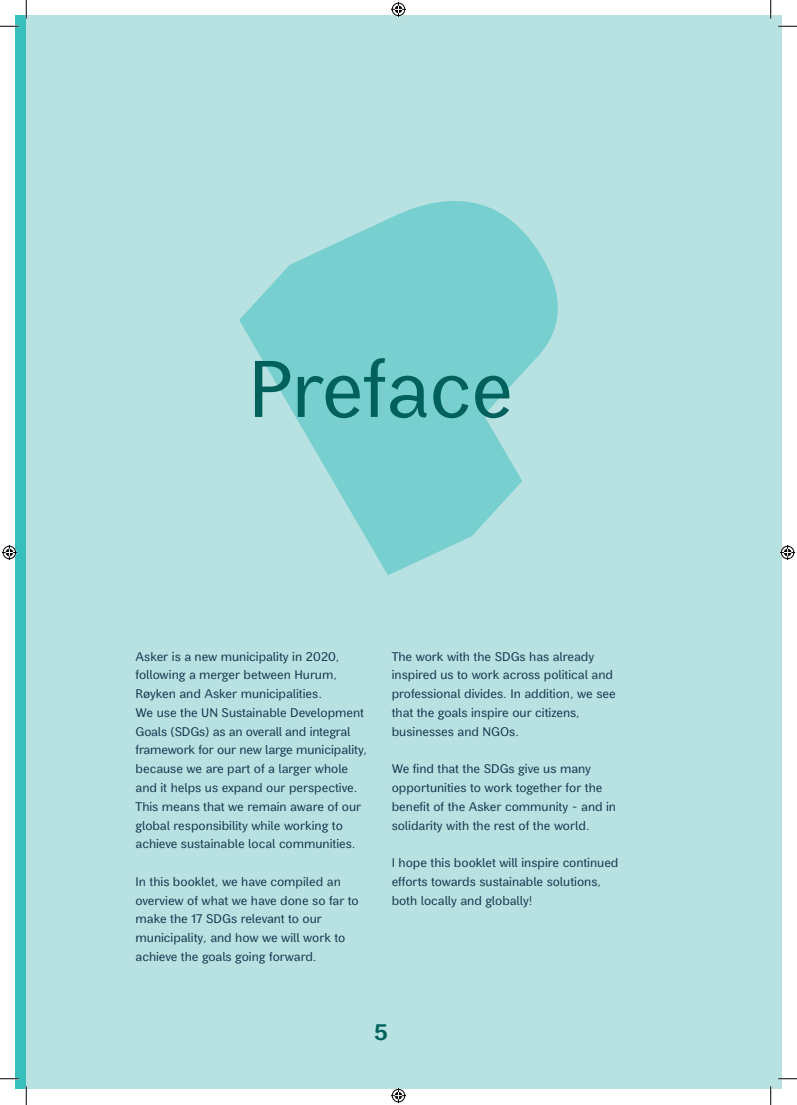
<style>
.page{position:relative;width:797px;height:1105px;background:#fff}
.page>*{position:absolute;margin:0;border:0;box-sizing:border-box;transform-origin:0 0}
.t1{font:80px "Asker Sans";letter-spacing:-.01em;color:#00615c}
.t2{font:700 22.5px "Asker Sans";color:#00615c}
.t3{font:12.5px/18.8px "Asker Sans";color:#12354d}
</style>
<div class="page">
<div style="left:26px;top:16px;width:755px;height:1073px;background:#b8e1e1"></div>
<div style="left:16px;top:16px;width:10px;height:1073px;background:#36bfbd"></div>
<svg style="left:239px;top:201px;width:319px;height:374px;fill:#77d0cf"></svg>
<svg style="left:0;top:25px;width:19px;height:2px"></svg>
<svg style="left:778px;top:25px;width:19px;height:2px"></svg>
<svg style="left:0;top:1078px;width:19px;height:1px"></svg>
<svg style="left:778px;top:1078px;width:19px;height:1px"></svg>
<svg style="left:25px;top:0;width:2px;height:19px"></svg>
<svg style="left:25px;top:1086px;width:2px;height:19px"></svg>
<svg style="left:770px;top:0;width:1px;height:19px"></svg>
<svg style="left:770px;top:1086px;width:1px;height:19px"></svg>
<svg style="left:391px;top:2px;width:15px;height:15px"></svg>
<svg style="left:391px;top:1088px;width:15px;height:15px"></svg>
<svg style="left:2px;top:545px;width:15px;height:15px"></svg>
<svg style="left:780px;top:545px;width:15px;height:15px"></svg>
<h1 class="t1" style="left:248px;top:340px;width:267px">Preface</h1>
<p class="t3" style="left:136px;top:647px;width:233px">Asker is a new municipality in 2020, following a merger between Hurum, Røyken and Asker municipalities.<br>We use the UN Sustainable Development Goals (SDGs) as an overall and integral framework for our new large municipality, because we are part of a larger whole and it helps us expand our perspective.<br>This means that we remain aware of our global responsibility while working to achieve sustainable local communities.</p>
<p class="t3" style="left:136px;top:872px;width:225px">In this booklet, we have compiled an overview of what we have done so far to make the 17 SDGs relevant to our municipality, and how we will work to achieve the goals going forward.</p>
<p class="t3" style="left:392px;top:647px;width:225px">The work with the SDGs has already inspired us to work across political and professional divides. In addition, we see that the goals inspire our citizens, businesses and NGOs.</p>
<p class="t3" style="left:392px;top:759px;width:226px">We find that the SDGs give us many opportunities to work together for the benefit of the Asker community - and in solidarity with the rest of the world.</p>
<p class="t3" style="left:392px;top:853px;width:228px">I hope this booklet will inspire continued efforts towards sustainable solutions, both locally and globally!</p>
<h2 class="t2" style="left:373px;top:1018px;width:16px">5</h2>
</div>
